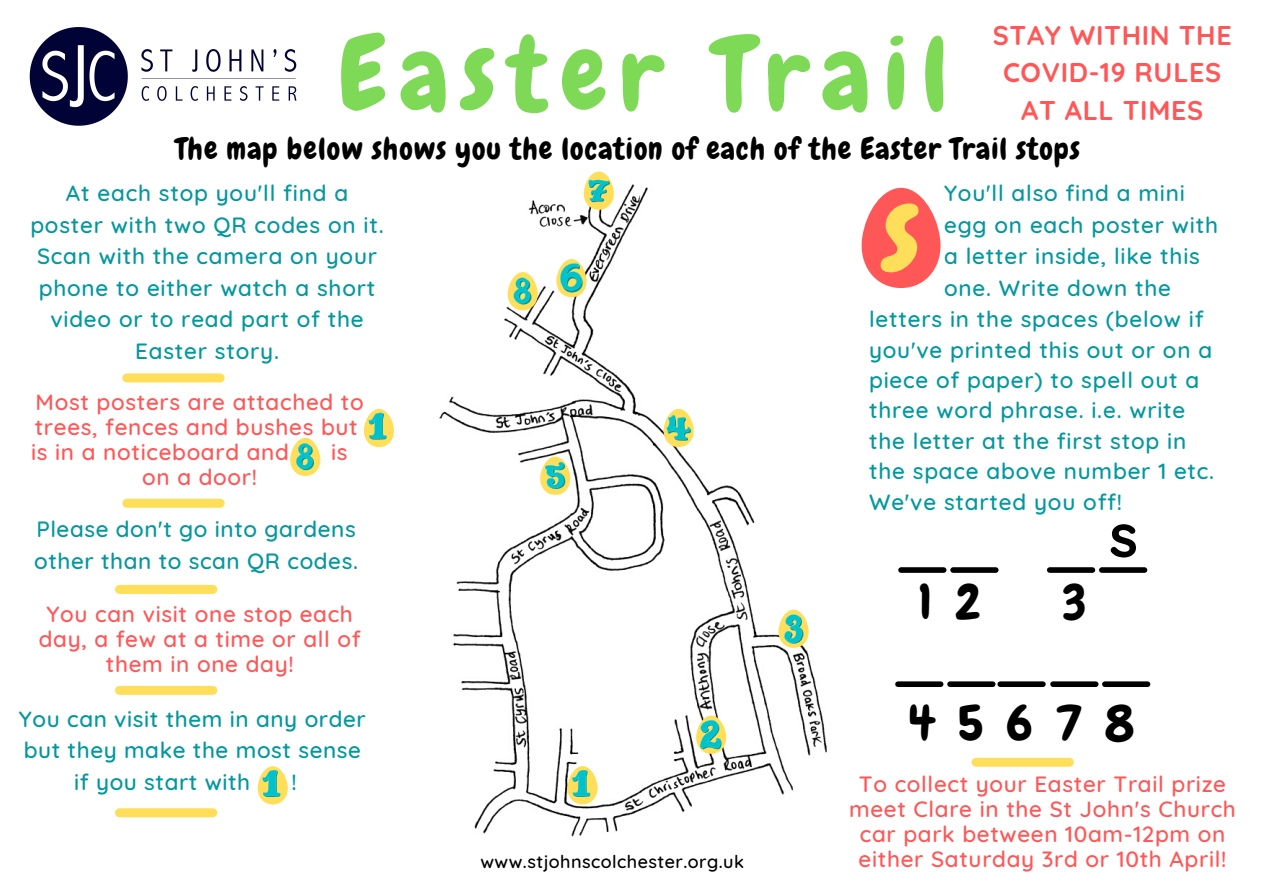
<style>
.page{position:relative;width:1263px;height:894px;background:#fff}
.page>*{position:absolute;margin:0;border:0;box-sizing:border-box;transform-origin:0 0}
.t1{font:113.1px "Chewy";color:#ffde59}
.t2{font:102.6px "Chewy";letter-spacing:.13em;color:#7ed957}
.t3{font:700 60px "Quicksand";color:#000}
.t4{font:49.5px "Chewy";letter-spacing:.47em;color:#000}
.t5{font:30px "Chewy";letter-spacing:.035em;color:#000}
.t6{font:700 27px/37px "Quicksand";letter-spacing:.025em;color:#ff5757;text-align:center}
.t7{font:500 22.5px/31.5px "Quicksand";letter-spacing:.035em;color:#03989e}
.t8{font:500 22.5px/24.8px "Quicksand";letter-spacing:.03em;color:#ff5757;text-align:center}
.t9{font:500 18px "Quicksand";letter-spacing:.025em;color:#000}
</style>
<div class="page">
<div style="left:127px;top:498px;width:93px;height:9px;background:#ffde59"></div>
<img style="left:439px;top:184px;width:388px;height:653px">
<svg style="left:566px;top:765px;width:33px;height:39px"></svg>
<div style="left:901px;top:567px;width:43px;height:5px;background:#000"></div>
<div style="left:953px;top:567px;width:43px;height:5px;background:#000"></div>
<div style="left:1050px;top:567px;width:42px;height:5px;background:#000"></div>
<div style="left:1102px;top:567px;width:42px;height:5px;background:#000"></div>
<div style="left:1105px;top:681px;width:42px;height:5px;background:#000"></div>
<div style="left:898px;top:681px;width:43px;height:5px;background:#000"></div>
<div style="left:950px;top:681px;width:43px;height:5px;background:#000"></div>
<div style="left:1000px;top:681px;width:43px;height:5px;background:#000"></div>
<div style="left:1053px;top:681px;width:43px;height:5px;background:#000"></div>
<img style="left:29px;top:27px;width:268px;height:99px">
<div style="left:127px;top:373px;width:93px;height:9px;background:#ffde59"></div>
<svg style="left:861px;top:188px;width:80px;height:100px"></svg>
<svg style="left:695px;top:715px;width:32px;height:38px"></svg>
<svg style="left:777px;top:609px;width:33px;height:38px"></svg>
<svg style="left:662px;top:409px;width:33px;height:38px"></svg>
<svg style="left:539px;top:456px;width:33px;height:39px"></svg>
<svg style="left:555px;top:259px;width:33px;height:38px"></svg>
<svg style="left:582px;top:171px;width:33px;height:39px"></svg>
<svg style="left:506px;top:272px;width:33px;height:38px"></svg>
<div style="left:119px;top:584px;width:94px;height:9px;background:#ffde59"></div>
<svg style="left:363px;top:409px;width:31px;height:38px"></svg>
<svg style="left:290px;top:437px;width:31px;height:39px"></svg>
<div style="left:119px;top:685px;width:94px;height:9px;background:#ffde59"></div>
<svg style="left:257px;top:766px;width:31px;height:38px"></svg>
<div style="left:119px;top:808px;width:94px;height:9px;background:#ffde59"></div>
<div style="left:976px;top:757px;width:93px;height:9px;background:#ffde59"></div>
<p class="t6" style="left:993px;top:17px;width:241px">STAY WITHIN THE<br>COVID-19 RULES<br>AT ALL TIMES</p>
<p class="t2" style="left:338px;top:9px;width:611px">Easter Trail</p>
<p class="t5" style="left:175px;top:130px;width:906px">The map below shows you the location of each of the Easter Trail stops</p>
<p class="t1" style="left:883px;top:161px;width:38px">s</p>
<p class="t7" style="left:30px;top:177px;width:355px;text-align:center">At each stop you'll find a poster with two QR codes on it.<br>Scan with the camera on your phone to either watch a short video or to read part of the<br>Easter story.</p>
<p class="t7" style="left:944px;top:177px;width:275px">You'll also find a mini egg on each poster with a letter inside, like this one. Write down the</p>
<p class="t7" style="left:869px;top:303px;width:347px;line-height:30.3px">letters in the spaces (below if you've printed this out or on a piece of paper) to spell out a three word phrase. i.e. write the letter at the first stop in the space above number 1 etc.</p>
<p class="t7" style="left:869px;top:485px;width:254px">We've started you off!</p>
<p class="t8" style="left:35px;top:389px;width:331px;text-align:left">Most posters are attached to trees, fences and bushes but</p>
<p class="t8" style="left:31px;top:439px;width:259px">is in a noticeboard and</p>
<p class="t8" style="left:331px;top:439px;width:18px">is</p>
<p class="t8" style="left:142px;top:464px;width:116px">on a door!</p>
<p class="t7" style="left:34px;top:513px;width:325px">Please don't go into gardens other than to scan QR codes.</p>
<p class="t8" style="left:39px;top:601px;width:323px">You can visit one stop each day, a few at a time or all of them in one day!</p>
<p class="t7" style="left:19px;top:702px;width:348px">You can visit them in any order</p>
<p class="t7" style="left:24px;top:733px;width:339px">but they make the most sense</p>
<p class="t7" style="left:74px;top:765px;width:177px">if you start with</p>
<p class="t7" style="left:292px;top:765px;width:7px">!</p>
<p class="t9" style="left:480px;top:850px;width:265px">www.stjohnscolchester.org.uk</p>
<p class="t4" style="left:919px;top:570px;width:63px">1 2</p>
<p class="t4" style="left:1062px;top:570px;width:26px">3</p>
<p class="t3" style="left:1109px;top:496px;width:30px">s</p>
<p class="t4" style="left:908px;top:691px;width:228px">45678</p>
<p class="t8" style="left:849px;top:771px;width:388px">To collect your Easter Trail prize meet Clare in the St John's Church car park between 10am-12pm on either Saturday 3rd or 10th April!</p>
</div>
